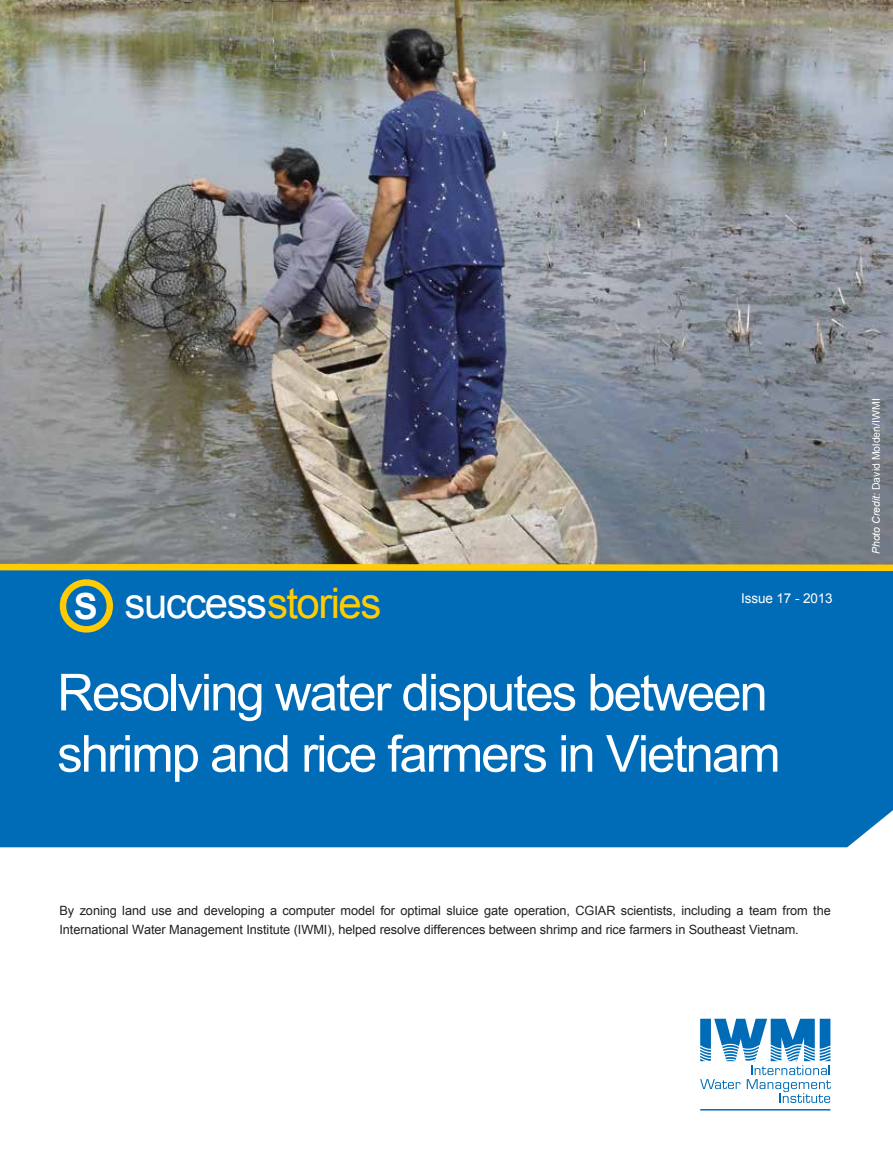
<style>
.page{position:relative;width:893px;height:1149px;background:#fff}
.page>*{position:absolute;margin:0;border:0;box-sizing:border-box;transform-origin:0 0}
.t1{font:51px/61.2px "Arial";letter-spacing:-.04em;color:#fff}
.t2{font:42px "Arial";letter-spacing:-.035em;color:#fff}
.t3{font:13.5px "Arial";letter-spacing:-.015em;color:#fff}
.t4{font:12.75px/18.8px "Arial";letter-spacing:-.005em;color:#231f20}
.t5{font:10.5px "Arial";color:#fff}
.s1{font-weight:700;font-size:36px}
.s2{color:#ffcb05}
.s3{font-style:italic}
</style>
<div class="page">
<img style="left:0;top:0;width:893px;height:560px">
<div style="left:0;top:636px;width:893px;height:211px;background:#006cb7"></div>
<svg style="left:0;top:560px;width:893px;height:76px;background:#2076a2"></svg>
<svg style="left:700px;top:1018px;width:131px;height:84px"></svg>
<hr style="left:700px;top:1108px;width:130px;height:2px;background:#006cb7">
<h2 class="t2" style="left:74px;top:574px;width:309px"><span class="s1">S</span> success<span class="s2">stories</span></h2>
<p class="t3" style="left:741px;top:589px;width:93px">Issue 17 - 2013</p>
<h1 class="t1" style="left:57px;top:661px;width:725px">Resolving water disputes between shrimp and rice farmers in Vietnam</h1>
<p class="t5" style="left:869px;top:554px;width:157px;rotate:-90deg"><span class="s3">Photo Credit:</span> David Molden/IWMI</p>
<p class="t4" style="left:60px;top:900px;width:773px">By zoning land use and developing a computer model for optimal sluice gate operation, CGIAR scientists, including a team from the<br>International Water Management Institute (IWMI), helped resolve differences between shrimp and rice farmers in Southeast Vietnam.</p>
</div>
